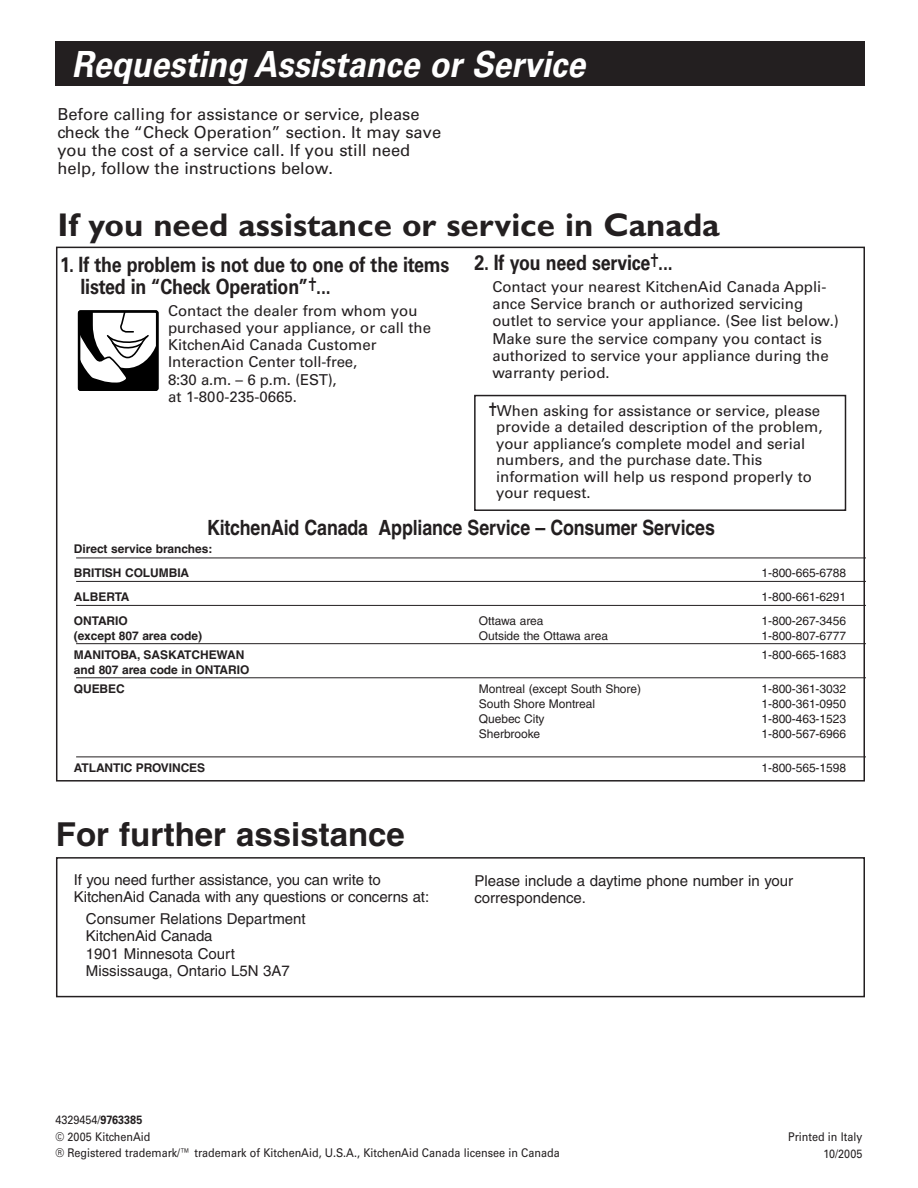
<style>
.page{position:relative;width:918px;height:1188px;background:#fff}
.page>*{position:absolute;margin:0;border:0;box-sizing:border-box;transform-origin:0 0}
.t1{font:italic 700 36px "Univers";color:#fff;scale:.9 1}
.t2{font:700 33px "Gill Sans";color:#231f20}
.t3{font:700 33px "Helvetica";color:#231f20}
.t4{font:700 21px/22.5px "Univers";letter-spacing:-.01em;color:#231f20;scale:.85 1}
.t5{font:700 21px "Helvetica";letter-spacing:-.01em;color:#231f20;scale:.85 1}
.t6{font:16.5px/18px "Univers";color:#231f20}
.t7{font:15px/17.2px "Univers";color:#231f20}
.t8{font:15px/17.2px "Helvetica";color:#231f20}
.t9{font:12px "Helvetica";letter-spacing:-.005em;color:#231f20}
.t10{font:700 12px/24px "Helvetica";letter-spacing:-.005em;color:#231f20}
.t11{font:12px/16.5px "Univers";color:#231f20;scale:.9 1}
.s1{font-weight:700}
</style>
<div class="page">
<div style="left:474px;top:395px;width:372px;height:116px;border:2px solid #231f20"></div>
<hr style="left:76px;top:558px;width:790px;height:1px;background:#231f20">
<hr style="left:76px;top:581px;width:790px;height:1px;background:#231f20">
<hr style="left:76px;top:605px;width:790px;height:1px;background:#231f20">
<hr style="left:76px;top:643px;width:790px;height:1px;background:#231f20">
<hr style="left:76px;top:677px;width:790px;height:1px;background:#231f20">
<hr style="left:76px;top:757px;width:790px;height:1px;background:#231f20">
<div style="left:56px;top:857px;width:809px;height:140px;border:2px solid #231f20"></div>
<div style="left:79px;top:312px;width:78px;height:78px;background:#000;border-radius:2px"></div>
<svg style="left:77px;top:312px;width:77px;height:73px"></svg>
<div style="left:78px;top:310px;width:80px;height:81px;border:3px solid #000;border-radius:2px"></div>
<div style="left:55px;top:41px;width:810px;height:45px;background:#231f20"></div>
<h1 class="t1" style="left:72px;top:51px;width:579px">Requesting Assistance or Service</h1>
<p class="t6" style="left:57px;top:107px;width:385px">Before calling for assistance or service, please check the “Check Operation” section. It may save you the cost of a service call. If you still need help, follow the instructions below.</p>
<h2 class="t2" style="left:57px;top:214px;width:664px">If you need assistance or service in Canada</h2>
<h3 class="t4" style="left:81px;top:255px;width:436px;text-indent:-20px">1. If the problem is not due to one of the items listed in “Check Operation”✝...</h3>
<p class="t7" style="left:168px;top:303px;width:265px">Contact the dealer from whom you purchased your appliance, or call the<br>KitchenAid Canada Customer<br>Interaction Center toll-free,<br>8:30 a.m. – 6 p.m. (EST),<br>at 1-800-235-0665.</p>
<h3 class="t4" style="left:474px;top:253px;width:235px">2. If you need service✝...</h3>
<p class="t7" style="left:492px;top:279px;width:348px">Contact your nearest KitchenAid Canada Appli&shy;ance Service branch or authorized servicing outlet to service your appliance. (See list below.)<br>Make sure the service company you contact is authorized to service your appliance during the warranty period.</p>
<p class="t7" style="left:496px;top:403px;width:328px;line-height:16.5px;text-indent:-7px">✝When asking for assistance or service, please provide a detailed description of the problem, your appliance’s complete model and serial numbers, and the purchase date. This information will help us respond properly to your request.</p>
<h3 class="t5" style="left:207px;top:520px;width:599px">KitchenAid Canada Appliance Service – Consumer Services</h3>
<p class="t10" style="left:74px;top:538px;width:140px">Direct service branches:<br>BRITISH COLUMBIA</p>
<p class="t9" style="left:762px;top:568px;width:86px">1-800-665-6788</p>
<p class="t10" style="left:74px;top:586px;width:57px">ALBERTA</p>
<p class="t9" style="left:762px;top:592px;width:86px">1-800-661-6291</p>
<p class="t10" style="left:74px;top:610px;width:55px">ONTARIO</p>
<p class="t9" style="left:479px;top:616px;width:66px">Ottawa area</p>
<p class="t9" style="left:762px;top:616px;width:86px">1-800-267-3456</p>
<p class="t10" style="left:74px;top:625px;width:130px">(except 807 area code)</p>
<p class="t9" style="left:479px;top:631px;width:131px">Outside the Ottawa area</p>
<p class="t9" style="left:762px;top:631px;width:86px">1-800-807-6777</p>
<p class="t10" style="left:74px;top:644px;width:172px">MANITOBA, SASKATCHEWAN</p>
<p class="t9" style="left:762px;top:650px;width:86px">1-800-665-1683</p>
<p class="t10" style="left:74px;top:661px;width:177px;line-height:19px">and 807 area code in ONTARIO<br>QUEBEC</p>
<p class="t9" style="left:479px;top:684px;width:164px">Montreal (except South Shore)</p>
<p class="t9" style="left:762px;top:684px;width:86px">1-800-361-3032</p>
<p class="t9" style="left:479px;top:699px;width:118px">South Shore Montreal</p>
<p class="t9" style="left:762px;top:699px;width:86px">1-800-361-0950</p>
<p class="t9" style="left:479px;top:714px;width:67px">Quebec City</p>
<p class="t9" style="left:762px;top:714px;width:86px">1-800-463-1523</p>
<p class="t9" style="left:479px;top:729px;width:63px">Sherbrooke</p>
<p class="t9" style="left:762px;top:729px;width:86px">1-800-567-6966</p>
<p class="t10" style="left:74px;top:757px;width:133px">ATLANTIC PROVINCES</p>
<p class="t9" style="left:762px;top:763px;width:86px">1-800-565-1598</p>
<h2 class="t3" style="left:56px;top:822px;width:351px">For further assistance</h2>
<p class="t8" style="left:74px;top:873px;width:357px">If you need further assistance, you can write to<br>KitchenAid Canada with any questions or concerns at:</p>
<p class="t8" style="left:86px;top:912px;width:221px">Consumer Relations Department<br>KitchenAid Canada<br>1901 Minnesota Court<br>Mississauga, Ontario L5N 3A7</p>
<p class="t8" style="left:474px;top:873px;width:320px">Please include a daytime phone number in your correspondence.</p>
<p class="t11" style="left:56px;top:1113px;width:562px">4329454/<span class="s1">9763385<br></span>© 2005 KitchenAid<br>® Registered trademark/™ trademark of KitchenAid, U.S.A., KitchenAid Canada licensee in Canada</p>
<p class="t11" style="left:788px;top:1130px;width:84px;text-align:right">Printed in Italy<br>10/2005</p>
</div>
